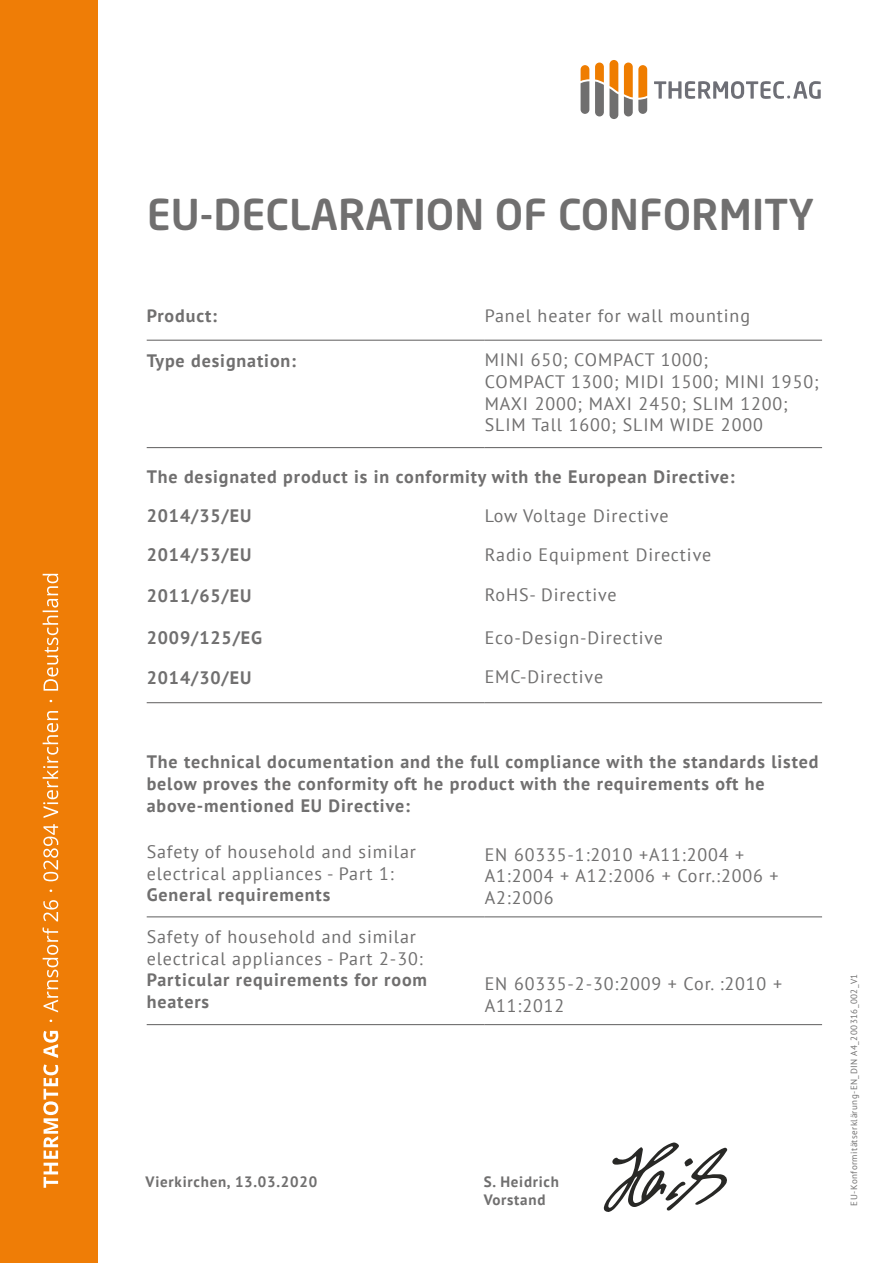
<style>
.page{position:relative;width:893px;height:1263px;background:#fff}
.page>*{position:absolute;margin:0;border:0;box-sizing:border-box;transform-origin:0 0}
.t1{font:500 42px "Neo Sans W1 G";color:#706f6f}
.t2{font:18px/21.6px "PT Sans";letter-spacing:.05em;color:#706f6f}
.t3{font:700 18px/21.6px "PT Sans";letter-spacing:.05em;color:#706f6f}
.t4{font:700 15px/18px "PT Sans";letter-spacing:.05em;color:#706f6f}
.t5{font:9px "PT Sans";letter-spacing:.05em;color:#706f6f}
</style>
<div class="page">
<div style="left:0;top:0;width:98px;height:1263px;background:#ef7d06"></div>
<svg style="left:43px;top:574px;width:15px;height:614px"></svg>
<svg style="left:624px;top:63px;width:23px;height:53px"></svg>
<svg style="left:581px;top:60px;width:37px;height:59px"></svg>
<svg style="left:654px;top:81px;width:167px;height:18px"></svg>
<hr style="left:147px;top:340px;width:338px;height:1px;background:#706f6f">
<hr style="left:485px;top:340px;width:337px;height:1px;background:#706f6f">
<hr style="left:147px;top:447px;width:338px;height:1px;background:#706f6f">
<hr style="left:485px;top:447px;width:337px;height:1px;background:#706f6f">
<hr style="left:147px;top:702px;width:338px;height:1px;background:#706f6f">
<hr style="left:485px;top:702px;width:337px;height:1px;background:#706f6f">
<hr style="left:147px;top:916px;width:338px;height:1px;background:#706f6f">
<hr style="left:485px;top:916px;width:337px;height:1px;background:#706f6f">
<hr style="left:147px;top:1024px;width:338px;height:1px;background:#706f6f">
<hr style="left:485px;top:1024px;width:337px;height:1px;background:#706f6f">
<svg style="left:604px;top:1142px;width:124px;height:70px"></svg>
<h1 class="t1" style="left:147px;top:187px;width:669px">EU-DECLARATION OF CONFORMITY</h1>
<p class="t3" style="left:147px;top:305px;width:72px">Product:</p>
<p class="t2" style="left:485px;top:304px;width:267px">Panel heater for wall mounting</p>
<p class="t3" style="left:147px;top:349px;width:151px">Type designation:</p>
<p class="t2" style="left:485px;top:349px;width:335px">MINI 650; COMPACT 1000;<br>COMPACT 1300; MIDI 1500; MINI 1950;<br>MAXI 2000; MAXI 2450; SLIM 1200;<br>SLIM Tall 1600; SLIM WIDE 2000</p>
<p class="t3" style="left:147px;top:456px;width:590px;line-height:39.3px">The designated product is in conformity with the European Directive:<br>2014/35/EU</p>
<p class="t2" style="left:485px;top:504px;width:185px">Low Voltage Directive</p>
<p class="t3" style="left:147px;top:544px;width:106px">2014/53/EU</p>
<p class="t2" style="left:485px;top:543px;width:228px">Radio Equipment Directive</p>
<p class="t3" style="left:147px;top:584px;width:106px">2011/65/EU</p>
<p class="t2" style="left:485px;top:584px;width:133px">RoHS- Directive</p>
<p class="t3" style="left:147px;top:627px;width:117px">2009/125/EG</p>
<p class="t2" style="left:485px;top:626px;width:180px">Eco-Design-Directive</p>
<p class="t3" style="left:147px;top:666px;width:106px">2014/30/EU</p>
<p class="t2" style="left:485px;top:666px;width:120px">EMC-Directive</p>
<p class="t3" style="left:147px;top:751px;width:673px">The technical documentation and the full compliance with the standards listed below proves the conformity oft he product with the requirements oft he above-mentioned EU Directive:</p>
<p class="t2" style="left:147px;top:840px;width:271px">Safety of household and similar electrical appliances - Part 1:</p>
<p class="t3" style="left:147px;top:884px;width:185px">General requirements</p>
<p class="t2" style="left:485px;top:843px;width:295px">EN 60335-1:2010 +A11:2004 +<br>A1:2004 + A12:2006 + Corr.:2006 +<br>A2:2006</p>
<p class="t2" style="left:147px;top:925px;width:277px">Safety of household and similar electrical appliances - Part 2-30:</p>
<p class="t3" style="left:147px;top:969px;width:282px">Particular requirements for room heaters</p>
<p class="t2" style="left:485px;top:973px;width:299px">EN 60335-2-30:2009 + Cor. :2010 +<br>A11:2012</p>
<p class="t4" style="left:146px;top:1172px;width:173px">Vierkirchen, 13.03.2020</p>
<p class="t4" style="left:484px;top:1172px;width:77px">S. Heidrich<br>Vorstand</p>
<p class="t5" style="left:848px;top:1205px;width:233px;rotate:-90deg">EU-Konformitätserklärung-EN_DIN A4_200316_002_V1</p>
</div>
